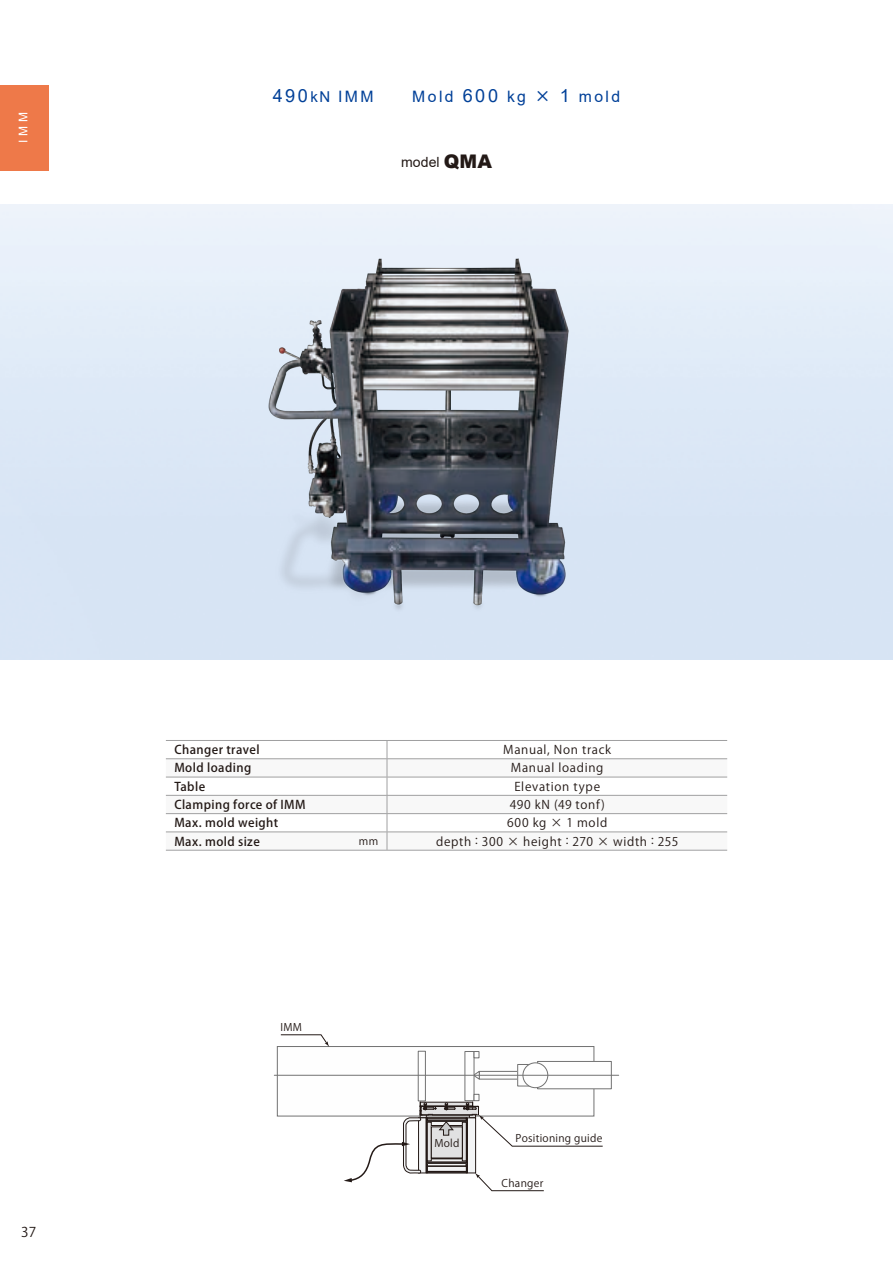
<style>
.page{position:relative;width:893px;height:1263px;background:#fff}
.page>*{position:absolute;margin:0;border:0;box-sizing:border-box;transform-origin:0 0}
._04-E_ヘッダー__kN-紺{font:15.75px "Arial";letter-spacing:.15em;color:#004098}
._02-共_ヘッダー型式{font:14.1px "Arial";letter-spacing:.01em;color:#231916}
.t1{font:13.5px "Koz Go Pro";color:#231916}
._23-JE_表-本文-中央揃え{font:12px "Koz Go Pro";letter-spacing:.06em;color:#231916}
._21-E_表-縦軸タイトル{font:500 12px "Koz Go Pro";letter-spacing:.035em;color:#231916}
.t2{font:12px "Arial";color:#fff}
.t3{font:10.5px "Koz Go Pro";letter-spacing:.025em;color:#231916}
.s1{font-size:18.15px}
.s2{font-size:15px}
.s3{font-family:"Koz Go Pro";font-weight:500}
.s4{font-weight:900;font-size:18.75px}
</style>
<div class="page">
<img style="left:262px;top:204px;width:359px;height:429px">
<div style="left:277px;top:1046px;width:317px;height:70px;border:1px solid #727272"></div>
<svg style="left:481px;top:1074px;width:36px;height:1px"></svg>
<div style="left:479px;top:1071px;width:41px;height:8px;border:1px solid #727272"></div>
<div style="left:538px;top:1061px;width:73px;height:28px;background:#fefefe"></div>
<div style="left:537px;top:1061px;width:75px;height:28px;border:1px solid #727272"></div>
<svg style="left:519px;top:1066px;width:8px;height:18px"></svg>
<div style="left:517px;top:1064px;width:20px;height:22px;border:1px solid #727272"></div>
<div style="left:523px;top:1063px;width:25px;height:25px;background:#fefefe;border-radius:50%"></div>
<div style="left:523px;top:1062px;width:25px;height:26px;border:1px solid #727272;border-radius:50%"></div>
<svg style="left:474px;top:1070px;width:6px;height:10px"></svg>
<svg style="left:474px;top:1051px;width:5px;height:7px"></svg>
<div style="left:418px;top:1051px;width:8px;height:50px;border:1px solid #727272"></div>
<hr style="left:274px;top:1075px;width:345px;height:1px;background:#727272">
<svg style="left:344px;top:1094px;width:259px;height:97px"></svg>
<svg style="left:280px;top:1034px;width:49px;height:13px"></svg>
<svg style="left:166px;top:759px;width:561px;height:91px"></svg>
<hr style="left:387px;top:740px;width:340px;height:1px;background:#a0a0a1">
<hr style="left:387px;top:758px;width:340px;height:1px;background:#a0a0a1">
<hr style="left:387px;top:777px;width:340px;height:1px;background:#a0a0a1">
<hr style="left:387px;top:795px;width:340px;height:1px;background:#a0a0a1">
<hr style="left:387px;top:813px;width:340px;height:1px;background:#a0a0a1">
<hr style="left:387px;top:832px;width:340px;height:1px;background:#a0a0a1">
<svg style="left:387px;top:741px;width:1px;height:109px"></svg>
<hr style="left:387px;top:850px;width:340px;height:1px;background:#a0a0a1">
<hr style="left:166px;top:740px;width:170px;height:1px;background:#a0a0a1">
<hr style="left:336px;top:740px;width:51px;height:1px;background:#a0a0a1">
<hr style="left:166px;top:758px;width:170px;height:1px;background:#a0a0a1">
<hr style="left:336px;top:758px;width:51px;height:1px;background:#a0a0a1">
<hr style="left:166px;top:777px;width:170px;height:1px;background:#a0a0a1">
<hr style="left:336px;top:777px;width:51px;height:1px;background:#a0a0a1">
<hr style="left:166px;top:795px;width:170px;height:1px;background:#a0a0a1">
<hr style="left:336px;top:795px;width:51px;height:1px;background:#a0a0a1">
<hr style="left:166px;top:813px;width:170px;height:1px;background:#a0a0a1">
<hr style="left:336px;top:813px;width:51px;height:1px;background:#a0a0a1">
<hr style="left:166px;top:832px;width:170px;height:1px;background:#a0a0a1">
<hr style="left:336px;top:832px;width:51px;height:1px;background:#a0a0a1">
<hr style="left:166px;top:850px;width:170px;height:1px;background:#a0a0a1">
<hr style="left:336px;top:850px;width:51px;height:1px;background:#a0a0a1">
<div style="left:0;top:85px;width:49px;height:85px;background:#ee7949"></div>
<p class="t2" style="left:15px;top:143px;width:32px;rotate:-90deg">IMM</p>
<p class="_04-E_ヘッダー__kN-紺" style="left:273px;top:86px;width:349px"><span class="s1">490</span><span class="s2">kN</span> IMM<span class="s3">　　</span>Mold <span class="s1">600</span> kg <span class="s3">×</span> <span class="s1">1</span> mold</p>
<p class="_02-共_ヘッダー型式" style="left:401px;top:152px;width:92px">model <span class="s4">QMA</span></p>
<p class="t1" style="left:21px;top:1223px;width:16px">37</p>
<p class="_21-E_表-縦軸タイトル" style="left:174px;top:742px;width:87px">Changer travel</p>
<p class="_23-JE_表-本文-中央揃え" style="left:503px;top:742px;width:110px">Manual, Non track</p>
<p class="_21-E_表-縦軸タイトル" style="left:174px;top:760px;width:78px">Mold loading</p>
<p class="_23-JE_表-本文-中央揃え" style="left:511px;top:760px;width:94px">Manual loading</p>
<p class="_21-E_表-縦軸タイトル" style="left:174px;top:779px;width:32px">Table</p>
<p class="_23-JE_表-本文-中央揃え" style="left:514px;top:779px;width:87px">Elevation type</p>
<p class="_21-E_表-縦軸タイトル" style="left:174px;top:797px;width:133px">Clamping force of IMM</p>
<p class="_23-JE_表-本文-中央揃え" style="left:510px;top:797px;width:97px">490 kN (49 tonf)</p>
<p class="_21-E_表-縦軸タイトル" style="left:174px;top:815px;width:105px">Max. mold weight</p>
<p class="_23-JE_表-本文-中央揃え" style="left:507px;top:815px;width:102px">600 kg × 1 mold</p>
<p class="_21-E_表-縦軸タイトル" style="left:174px;top:833px;width:87px">Max. mold size</p>
<p class="t3" style="left:359px;top:834px;width:21px">mm</p>
<p class="_23-JE_表-本文-中央揃え" style="left:436px;top:833px;width:244px">depth : 300 × height : 270 × width : 255</p>
<p class="t3" style="left:281px;top:1020px;width:23px">IMM</p>
<p class="t3" style="left:434px;top:1136px;width:27px">Mold</p>
<p class="t3" style="left:515px;top:1131px;width:88px">Positioning guide</p>
<p class="t3" style="left:502px;top:1176px;width:43px">Changer</p>
</div>
